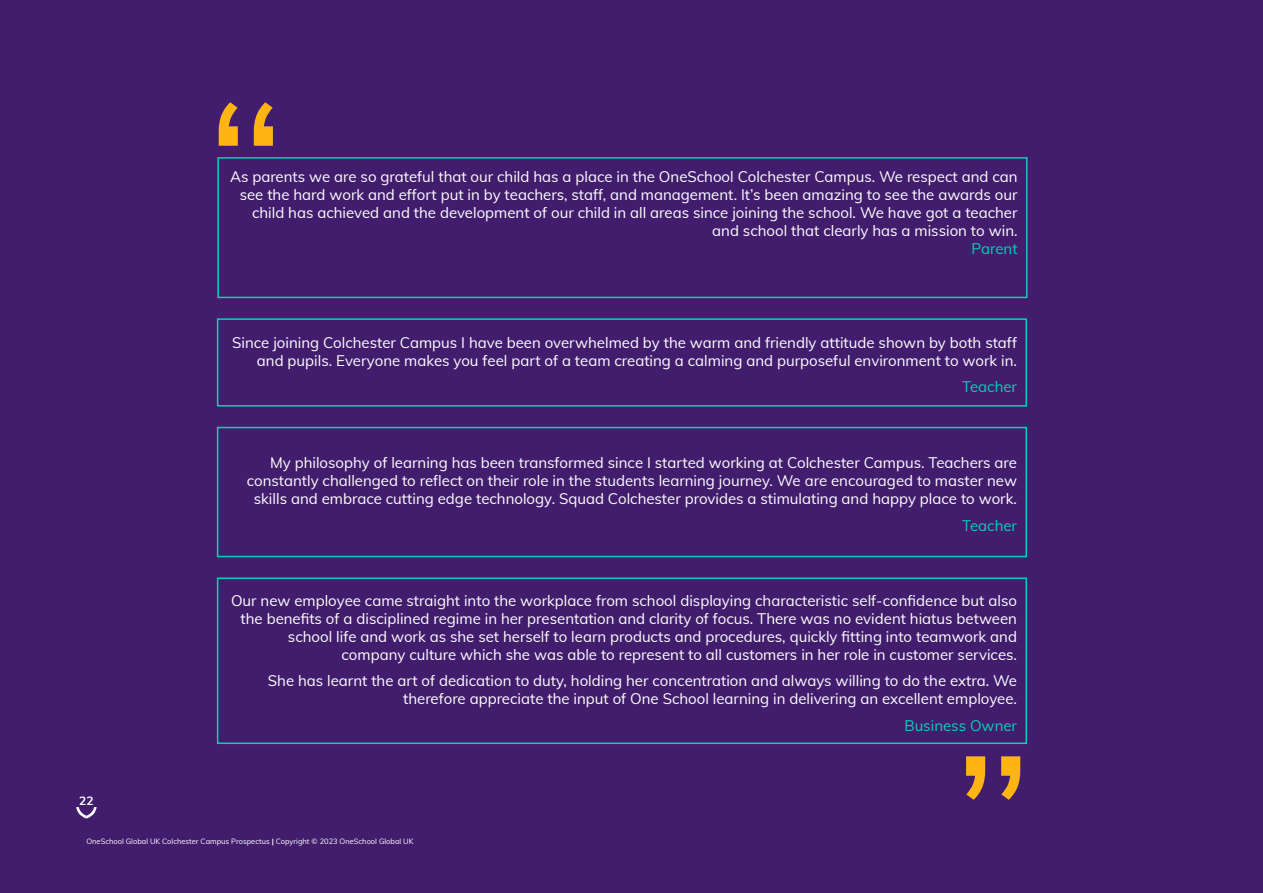
<style>
.page{position:relative;width:1263px;height:893px;background:#421d6d}
.page>*{position:absolute;margin:0;border:0;box-sizing:border-box;transform-origin:0 0}
.t1{font:300 225px "Muli";color:#feb413}
.t2{font:15px/18px "Muli";color:#fff;text-align:right}
.t3{font:15px "Muli";color:#08d0b6}
.t4{font:700 12px "Muli";color:#fff}
.t5{font:7.5px "Muli";color:#fff}
.s1{font-weight:700}
</style>
<div class="page">
<div style="left:217px;top:157px;width:810px;height:141px;border:2px solid #08d1b5"></div>
<div style="left:217px;top:318px;width:810px;height:89px;border:2px solid #08d1b5"></div>
<div style="left:217px;top:427px;width:810px;height:130px;border:2px solid #08d1b5"></div>
<div style="left:217px;top:577px;width:810px;height:167px;border:2px solid #08d1b5"></div>
<svg style="left:76px;top:807px;width:21px;height:12px"></svg>
<h1 class="t1" style="left:203px;top:19px;width:87px">“</h1>
<p class="t2" style="left:230px;top:167px;width:789px">As parents we are so grateful that our child has a place in the OneSchool Colchester Campus. We respect and can see the hard work and effort put in by teachers, staff, and management. It’s been amazing to see the awards our child has achieved and the development of our child in all areas since joining the school. We have got a teacher and school that clearly has a mission to win.</p>
<p class="t3" style="left:971px;top:238px;width:47px">Parent</p>
<p class="t2" style="left:232px;top:333px;width:786px">Since joining Colchester Campus I have been overwhelmed by the warm and friendly attitude shown by both staff and pupils. Everyone makes you feel part of a team creating a calming and purposeful environment to work in.</p>
<p class="t3" style="left:962px;top:376px;width:56px">Teacher</p>
<p class="t2" style="left:247px;top:453px;width:772px">My philosophy of learning has been transformed since I started working at Colchester Campus. Teachers are constantly challenged to reflect on their role in the students learning journey. We are encouraged to master new skills and embrace cutting edge technology. Squad Colchester provides a stimulating and happy place to work.</p>
<p class="t3" style="left:962px;top:514px;width:56px">Teacher</p>
<p class="t4" style="left:79px;top:792px;width:16px">22</p>
<p class="t2" style="left:231px;top:591px;width:787px">Our new employee came straight into the workplace from school displaying characteristic self-confidence but also the benefits of a disciplined regime in her presentation and clarity of focus. There was no evident hiatus between school life and work as she set herself to learn products and procedures, quickly fitting into teamwork and company culture which she was able to represent to all customers in her role in customer services.</p>
<p class="t2" style="left:268px;top:671px;width:751px">She has learnt the art of dedication to duty, holding her concentration and always willing to do the extra. We therefore appreciate the input of One School learning in delivering an excellent employee.</p>
<p class="t3" style="left:904px;top:714px;width:114px">Business Owner</p>
<h1 class="t1" style="left:1036px;top:883px;width:87px;rotate:-180deg">“</h1>
<p class="t5" style="left:86px;top:836px;width:329px">OneSchool Global UK Colchester Campus Prospectus <span class="s1">|</span> Copyright © 2023 OneSchool Global UK</p>
</div>
